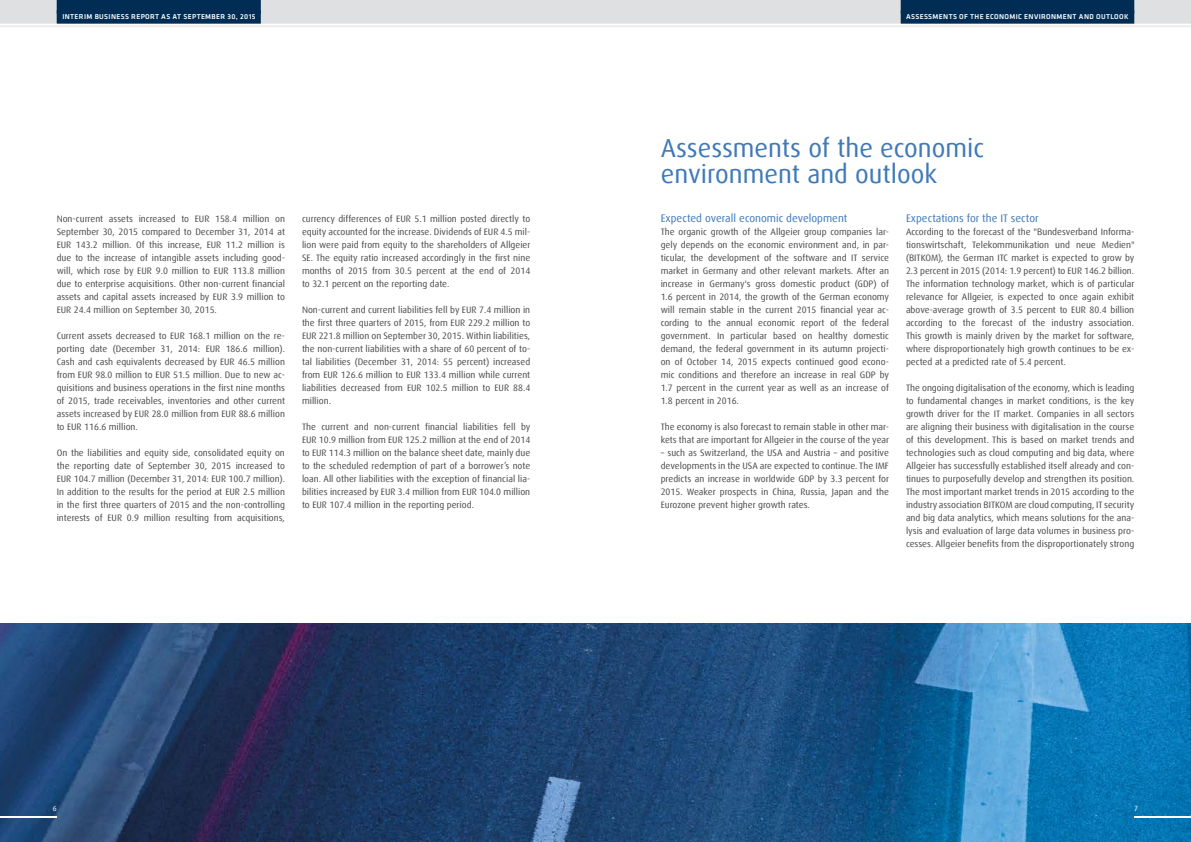
<style>
.page{position:relative;width:1191px;height:842px;background:#fff}
.page>*{position:absolute;margin:0;border:0;box-sizing:border-box;transform-origin:0 0}
.t1{font:26px/26px "Dax Offc";color:#3f79b8}
.t2{font:11px "Dax Offc";color:#3f79b8}
.t3{font:9.3px/13px "Dax Offc";color:#4b4b4d;text-align:justify}
.t4{font:7.5px "Dax Offc";color:#fff}
.t5{font:500 7.3px "Klavika";letter-spacing:.05em;color:#fff}
</style>
<div class="page">
<img style="left:0;top:623px;width:1191px;height:219px">
<div style="left:0;top:0;width:1191px;height:29px;background:#f3f3f3"></div>
<div style="left:0;top:0;width:1191px;height:25px;background:#dfe0e1"></div>
<hr style="left:0;top:24px;width:1191px;height:2px;background:#fff">
<div style="left:900px;top:0;width:234px;height:13px;background:#012c54"></div>
<div style="left:900px;top:10px;width:234px;height:14px;background:#012c54"></div>
<div style="left:57px;top:0;width:204px;height:13px;background:#012c54"></div>
<div style="left:57px;top:10px;width:204px;height:14px;background:#012c54"></div>
<hr style="left:0;top:816px;width:57px;height:1px;background:#fff">
<hr style="left:1134px;top:816px;width:57px;height:1px;background:#fff">
<p class="t5" style="left:62px;top:12px;width:155px">INTERIM BUSI NESS REPORT AS AT SEPTEMBER</p>
<p class="t5" style="left:227px;top:12px;width:29px">30, 2015</p>
<p class="t5" style="left:906px;top:12px;width:109px">ASSESSMENTS OF THE ECONOMIC</p>
<p class="t5" style="left:1024px;top:12px;width:106px">ENVIRONMENT AND OUTLOOK</p>
<p class="t3" style="left:57px;top:212px;width:230px">Non-current assets increased to EUR 158.4 million on September 30, 2015 compared to December 31, 2014 at EUR 143.2 million. Of this increase, EUR 11.2 million is due to the increase of intangible assets including good&shy;will, which rose by EUR 9.0 million to EUR 113.8 million due to enterprise acquisitions. Other non-current financial assets and capital assets increased by EUR 3.9 million to EUR 24.4 million on September 30, 2015.</p>
<p class="t3" style="left:57px;top:329px;width:230px">Current assets decreased to EUR 168.1 million on the re&shy;porting date (December 31, 2014: EUR 186.6 million).<br>Cash and cash equivalents decreased by EUR 46.5 million from EUR 98.0 million to EUR 51.5 million. Due to new ac&shy;quisitions and business operations in the first nine months of 2015, trade receivables, inventories and other current assets increased by EUR 28.0 million from EUR 88.6 million to EUR 116.6 million.</p>
<p class="t3" style="left:57px;top:446px;width:230px">On the liabilities and equity side, consolidated equity on the reporting date of September 30, 2015 increased to EUR 104.7 million (December 31, 2014: EUR 100.7 million).<br>In addition to the results for the period at EUR 2.5 million in the first three quarters of 2015 and the non-controlling interests of EUR 0.9 million resulting from acquisitions,</p>
<p class="t3" style="left:302px;top:212px;width:230px">currency differences of EUR 5.1 million posted directly to equity accounted for the increase. Dividends of EUR 4.5 mil&shy;lion were paid from equity to the shareholders of Allgeier SE. The equity ratio increased accordingly in the first nine months of 2015 from 30.5 percent at the end of 2014 to 32.1 percent on the reporting date.</p>
<p class="t3" style="left:302px;top:303px;width:230px">Non-current and current liabilities fell by EUR 7.4 million in the first three quarters of 2015, from EUR 229.2 million to EUR 221.8 million on September 30, 2015. Within liabilities, the non-current liabilities with a share of 60 percent of to&shy;tal liabilities (December 31, 2014: 55 percent) increased from EUR 126.6 million to EUR 133.4 million while current liabilities decreased from EUR 102.5 million to EUR 88.4 million.</p>
<p class="t3" style="left:302px;top:420px;width:230px">The current and non-current financial liabilities fell by EUR 10.9 million from EUR 125.2 million at the end of 2014 to EUR 114.3 million on the balance sheet date, mainly due to the scheduled redemption of part of a borrower’s note loan. All other liabilities with the exception of financial lia&shy;bilities increased by EUR 3.4 million from EUR 104.0 million to EUR 107.4 million in the reporting period.</p>
<h1 class="t1" style="left:660px;top:135px;width:325px">Assessments of the economic environment and outlook</h1>
<p class="t2" style="left:660px;top:211px;width:188px">Expected overall economic development</p>
<p class="t3" style="left:660px;top:225px;width:230px">The organic growth of the Allgeier group companies lar&shy;gely depends on the economic environment and, in par&shy;ticular, the development of the software and IT service market in Germany and other relevant markets. After an increase in Germany's gross domestic product (GDP) of 1.6 percent in 2014, the growth of the German economy will remain stable in the current 2015 financial year ac&shy;cording to the annual economic report of the federal government. In particular based on healthy domestic demand, the federal government in its autumn projecti&shy;on of October 14, 2015 expects continued good econo&shy;mic conditions and therefore an increase in real GDP by 1.7 percent in the current year as well as an increase of 1.8 percent in 2016.</p>
<p class="t3" style="left:660px;top:420px;width:230px">The economy is also forecast to remain stable in other mar&shy;kets that are important for Allgeier in the course of the year</p>
<p class="t3" style="left:660px;top:446px;width:230px">– such as Switzerland, the USA and Austria – and positive developments in the USA are expected to continue. The IMF predicts an increase in worldwide GDP by 3.3 percent for 2015. Weaker prospects in China, Russia, Japan and the Eurozone prevent higher growth rates.</p>
<p class="t2" style="left:906px;top:211px;width:134px">Expectations for the IT sector</p>
<p class="t3" style="left:906px;top:225px;width:230px">According to the forecast of the "Bundesverband Informa&shy;tionswirtschaft, Telekommunikation und neue Medien" (BITKOM), the German ITC market is expected to grow by 2.3 percent in 2015 (2014: 1.9 percent) to EUR 146.2 billion.<br>The information technology market, which is of particular relevance for Allgeier, is expected to once again exhibit above-average growth of 3.5 percent to EUR 80.4 billion according to the forecast of the industry association.<br>This growth is mainly driven by the market for software, where disproportionately high growth continues to be ex&shy;pected at a predicted rate of 5.4 percent.</p>
<p class="t3" style="left:906px;top:381px;width:230px">The ongoing digitalisation of the economy, which is leading to fundamental changes in market conditions, is the key growth driver for the IT market. Companies in all sectors are aligning their business with digitalisation in the course of this development. This is based on market trends and technologies such as cloud computing and big data, where Allgeier has successfully established itself already and con&shy;tinues to purposefully develop and strengthen its position.<br>The most important market trends in 2015 according to the industry association BITKOM are cloud computing, IT security and big data analytics, which means solutions for the ana&shy;lysis and evaluation of large data volumes in business pro&shy;cesses. Allgeier benefits from the disproportionately strong</p>
<p class="t4" style="left:53px;top:804px;width:5px">6</p>
<p class="t4" style="left:1134px;top:804px;width:5px">7</p>
</div>
